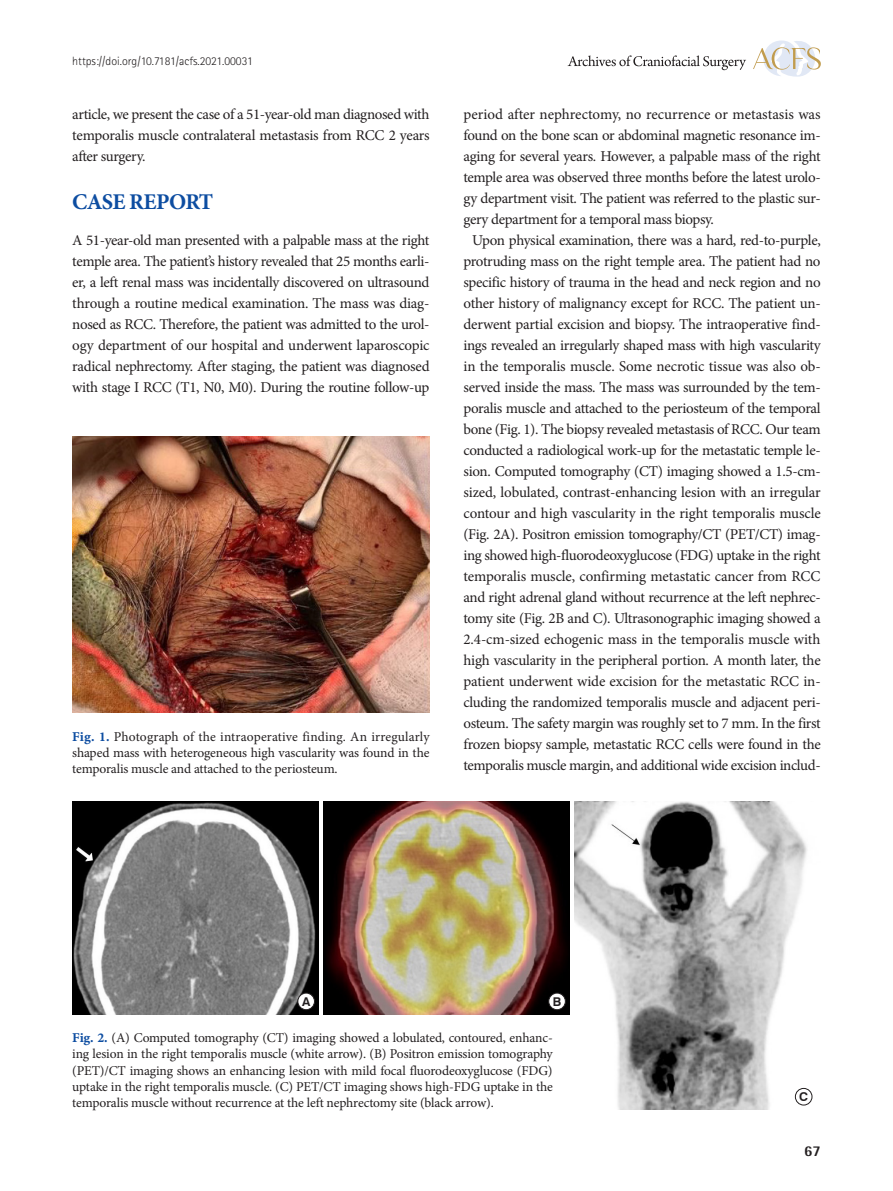
<style>
.page{position:relative;width:893px;height:1191px;background:#fff}
.page>*{position:absolute;margin:0;border:0;box-sizing:border-box;transform-origin:0 0}
.대제목{font:700 22.5px "Minion Pro";letter-spacing:-.03em;color:#0d4da1}
.본문{font:15px/21px "Minion Pro";letter-spacing:-.025em;color:#231f20;text-align:center}
.본문_0{font:15px/21px "Minion Pro";letter-spacing:-.025em;color:#231f20;text-align:justify}
.t1{font:800 15px "Rotis Semi Sans Std";color:#231f20}
.표그림제목{font:13.5px/16.2px "Minion Pro";letter-spacing:-.01em;color:#231f20;text-align:justify}
.t2{font:700 12.15px "Swiss 721 BT";color:#231f20}
.t3{font:300 12px "Rotis Sans Serif Std";color:#231f20}
.s1{font-family:"Minion Pro Bold Capt";color:#0d4da1}
</style>
<div class="page">
<svg style="left:753px;top:40px;width:68px;height:37px"></svg>
<svg style="left:568px;top:55px;width:178px;height:15px"></svg>
<img style="left:72px;top:436px;width:357px;height:276px">
<img style="left:72px;top:801px;width:247px;height:213px">
<img style="left:323px;top:801px;width:247px;height:213px">
<img style="left:574px;top:801px;width:239px;height:308px">
<div style="left:298px;top:993px;width:16px;height:16px;background:#fff;border-radius:50%"></div>
<div style="left:298px;top:993px;width:17px;height:17px;border:1px solid #231f20;border-radius:50%"></div>
<div style="left:549px;top:993px;width:16px;height:16px;background:#fff;border-radius:50%"></div>
<div style="left:549px;top:993px;width:17px;height:17px;border:1px solid #231f20;border-radius:50%"></div>
<div style="left:795px;top:1088px;width:17px;height:17px;background:#fff;border-radius:50%"></div>
<div style="left:795px;top:1088px;width:17px;height:17px;border:1px solid #231f20;border-radius:50%"></div>
<p class="t3" style="left:72px;top:54px;width:182px">https://doi.org/10.7181/acfs.2021.00031</p>
<p class="본문_0" style="left:72px;top:103px;width:359px">article, we present the case of a 51-year-old man diagnosed with temporalis muscle contralateral metastasis from RCC 2 years after surgery.</p>
<p class="대제목" style="left:72px;top:186px;width:143px">CASE REPORT</p>
<p class="본문_0" style="left:72px;top:229px;width:359px">A 51-year-old man presented with a palpable mass at the right temple area. The patient’s history revealed that 25 months earli&shy;er, a left renal mass was incidentally discovered on ultrasound through a routine medical examination. The mass was diag&shy;nosed as RCC. Therefore, the patient was admitted to the urol&shy;ogy department of our hospital and underwent laparoscopic radical nephrectomy. After staging, the patient was diagnosed with stage I RCC (T1, N0, M0). During the routine follow-up</p>
<p class="표그림제목" style="left:72px;top:728px;width:359px"><span class="s1">Fig. 1.</span> Photograph of the intraoperative finding. An irregularly shaped mass with heterogeneous high vascularity was found in the temporalis muscle and attached to the periosteum.</p>
<p class="본문_0" style="left:463px;top:103px;width:359px">period after nephrectomy, no recurrence or metastasis was found on the bone scan or abdominal magnetic resonance im&shy;aging for several years. However, a palpable mass of the right temple area was observed three months before the latest urolo&shy;gy department visit. The patient was referred to the plastic sur&shy;gery department for a temporal mass biopsy.</p>
<p class="본문" style="left:463px;top:229px;width:359px">Upon physical examination, there was a hard, red-to-purple, protruding mass on the right temple area. The patient had no specific history of trauma in the head and neck region and no other history of malignancy except for RCC. The patient un&shy;derwent partial excision and biopsy. The intraoperative find&shy;ings revealed an irregularly shaped mass with high vascularity in the temporalis muscle. Some necrotic tissue was also ob&shy;served inside the mass. The mass was surrounded by the tem&shy;poralis muscle and attached to the periosteum of the temporal bone (Fig. 1). The biopsy revealed metastasis of RCC. Our team conducted a radiological work-up for the metastatic temple le&shy;sion. Computed tomography (CT) imaging showed a 1.5-cm&shy;sized, lobulated, contrast-enhancing lesion with an irregular contour and high vascularity in the right temporalis muscle (Fig. 2A). Positron emission tomography/CT (PET/CT) imag&shy;ing showed high-fluorodeoxyglucose (FDG) uptake in the right temporalis muscle, confirming metastatic cancer from RCC and right adrenal gland without recurrence at the left nephrec&shy;tomy site (Fig. 2B and C). Ultrasonographic imaging showed a 2.4-cm-sized echogenic mass in the temporalis muscle with high vascularity in the peripheral portion. A month later, the patient underwent wide excision for the metastatic RCC in&shy;cluding the randomized temporalis muscle and adjacent peri&shy;osteum. The safety margin was roughly set to 7 mm. In the first frozen biopsy sample, metastatic RCC cells were found in the temporalis muscle margin, and additional wide excision includ-</p>
<p class="t2" style="left:302px;top:994px;width:10px">A</p>
<p class="t2" style="left:553px;top:994px;width:10px">B</p>
<p class="표그림제목" style="left:72px;top:1030px;width:482px"><span class="s1">Fig. 2.</span> (A) Computed tomography (CT) imaging showed a lobulated, contoured, enhanc&shy;ing lesion in the right temporalis muscle (white arrow). (B) Positron emission tomography (PET)/CT imaging shows an enhancing lesion with mild focal fluorodeoxyglucose (FDG) uptake in the right temporalis muscle. (C) PET/CT imaging shows high-FDG uptake in the temporalis muscle without recurrence at the left nephrectomy site (black arrow).</p>
<p class="t2" style="left:799px;top:1089px;width:10px">C</p>
<p class="t1" style="left:804px;top:1141px;width:18px">67</p>
</div>
